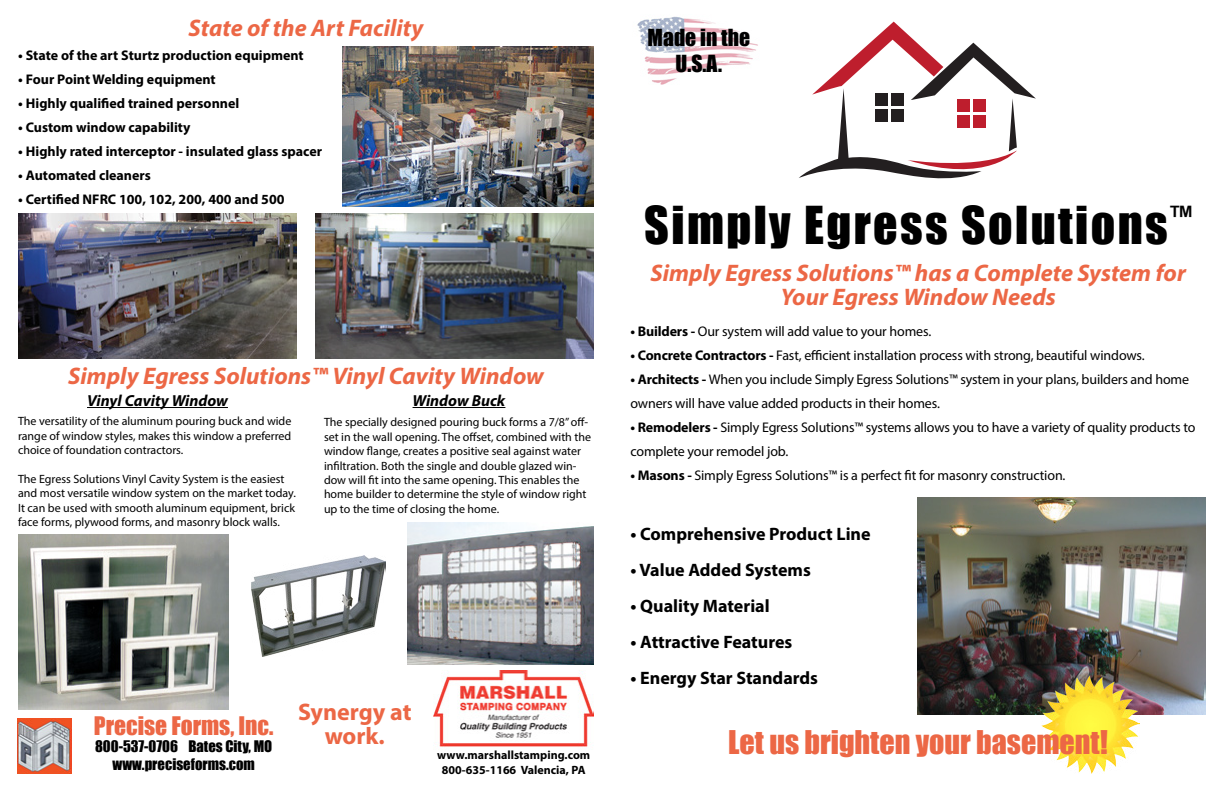
<style>
.page{position:relative;width:1224px;height:792px;background:#fff}
.page>*{position:absolute;margin:0;border:0;box-sizing:border-box;transform-origin:0 0}
.t1{font:700 62.9px "Montserrat";color:#231f20}
.t2{font:48px "Impact";letter-spacing:.05em;color:#000}
.t3{font:30px "Impact";color:#ec6745}
.t4{font:28px "Impact";color:#000}
.t5{font:italic 700 24px/24px "Myriad Pro";color:#ec6745;text-align:center}
.t6{font:700 24px/24px "Myriad Pro";color:#ec6745;text-align:center}
.t7{font:23.5px "Impact";color:#ec6745}
.t8{font:21.6px/25.9px "Impact";color:#000;text-align:center}
.t9{font:700 18px "Myriad Pro";color:#000}
.t10{font:italic 700 16px "Myriad Pro";color:#000}
.t11{font:14.7px/17.6px "Impact";color:#000;text-align:center}
.t12{font:14px/24px "Myriad Pro";letter-spacing:-.01em;color:#000}
.t13{font:700 14px "Myriad Pro";color:#000}
.t14{font:12px/14.4px "Myriad Pro";color:#000}
.t15{font:700 12px/14.4px "Myriad Pro";color:#000;text-align:center}
.s1{font-weight:700}
</style>
<div class="page">
<svg style="left:799px;top:22px;width:237px;height:157px"></svg>
<div style="left:875px;top:109px;width:12px;height:12px;background:#231f20"></div>
<div style="left:891px;top:109px;width:12px;height:12px;background:#231f20"></div>
<div style="left:875px;top:93px;width:12px;height:12px;background:#231f20"></div>
<div style="left:891px;top:93px;width:12px;height:12px;background:#231f20"></div>
<div style="left:958px;top:115px;width:12px;height:12px;background:#be1e2d"></div>
<div style="left:974px;top:115px;width:12px;height:12px;background:#be1e2d"></div>
<div style="left:958px;top:99px;width:12px;height:12px;background:#be1e2d"></div>
<div style="left:974px;top:99px;width:12px;height:12px;background:#be1e2d"></div>
<img style="left:917px;top:498px;width:289px;height:216px">
<img style="left:18px;top:214px;width:279px;height:144px">
<img style="left:315px;top:214px;width:279px;height:144px">
<img style="left:342px;top:46px;width:252px;height:160px">
<img style="left:1041px;top:675px;width:99px;height:99px">
<hr style="left:413px;top:407px;width:92px;height:1px;background:#000">
<hr style="left:87px;top:407px;width:141px;height:1px;background:#000">
<img style="left:251px;top:555px;width:135px;height:101px">
<img style="left:18px;top:535px;width:211px;height:174px">
<img style="left:408px;top:523px;width:186px;height:142px">
<img style="left:637px;top:16px;width:121px;height:69px">
<img style="left:434px;top:670px;width:160px;height:79px">
<img style="left:17px;top:719px;width:54px;height:55px">
<h3 class="t5" style="left:189px;top:15px;width:236px">State of the Art Facility</h3>
<p class="t13" style="left:18px;top:46px;width:287px">• State of the art Sturtz production equipment</p>
<p class="t13" style="left:18px;top:70px;width:199px">• Four Point Welding equipment</p>
<p class="t13" style="left:18px;top:94px;width:223px">• Highly qualified trained personnel</p>
<p class="t13" style="left:18px;top:118px;width:174px">• Custom window capability</p>
<p class="t13" style="left:18px;top:142px;width:305px">• Highly rated interceptor - insulated glass spacer</p>
<p class="t13" style="left:18px;top:166px;width:134px">• Automated cleaners</p>
<p class="t13" style="left:18px;top:190px;width:268px">• Certified NFRC 100, 102, 200, 400 and 500</p>
<h3 class="t5" style="left:68px;top:363px;width:477px">Simply Egress Solutions™ Vinyl Cavity Window</h3>
<h3 class="t10" style="left:87px;top:390px;width:142px">Vinyl Cavity Window</h3>
<h3 class="t10" style="left:413px;top:390px;width:94px">Window Buck</h3>
<p class="t14" style="left:324px;top:415px;width:269px">The specially designed pouring buck forms a 7/8” off&shy;set in the wall opening. The offset, combined with the window flange, creates a positive seal against water infiltration. Both the single and double glazed win&shy;dow will fit into the same opening. This enables the home builder to determine the style of window right up to the time of closing the home.</p>
<p class="t14" style="left:18px;top:414px;width:275px;text-align:justify">The versatility of the aluminum pouring buck and wide range of window styles, makes this window a preferred choice of foundation contractors.</p>
<p class="t14" style="left:18px;top:471px;width:279px">The Egress Solutions Vinyl Cavity System is the easiest and most versatile window system on the market today.<br>It can be used with smooth aluminum equipment, brick face forms, plywood forms, and masonry block walls.</p>
<h3 class="t7" style="left:94px;top:707px;width:181px">Precise Forms, Inc.</h3>
<p class="t11" style="left:95px;top:737px;width:179px">800-537-0706 Bates City, MO www.preciseforms.com</p>
<h3 class="t6" style="left:298px;top:699px;width:115px">Synergy at work.</h3>
<p class="t15" style="left:437px;top:748px;width:154px">www.marshallstamping.com<br>800-635-1166 Valencia, PA</p>
<h3 class="t8" style="left:648px;top:24px;width:104px">Made in the<br>U.S.A.</h3>
<h1 class="t1" style="left:651px;top:206px;width:533px">Egress Solutions</h1>
<h2 class="t2" style="left:644px;top:188px;width:525px">Simply Egress Solutions</h2>
<h3 class="t4" style="left:1170px;top:195px;width:23px">™</h3>
<h3 class="t5" style="left:651px;top:260px;width:537px">Simply Egress Solutions™ has a Complete System for<br>Your Egress Window Needs</h3>
<p class="t12" style="left:630px;top:319px;width:302px"><span class="s1">• Builders -</span> Our system will add value to your homes.</p>
<p class="t12" style="left:630px;top:343px;width:516px"><span class="s1">• Concrete Contractors -</span> Fast, efficient installation process with strong, beautiful windows.</p>
<p class="t12" style="left:630px;top:367px;width:560px"><span class="s1">• Architects -</span> When you include Simply Egress Solutions™ system in your plans, builders and home owners will have value added products in their homes.</p>
<p class="t12" style="left:630px;top:415px;width:567px"><span class="s1">• Remodelers -</span> Simply Egress Solutions™ systems allows you to have a variety of quality products to complete your remodel job.</p>
<p class="t12" style="left:630px;top:463px;width:437px"><span class="s1">• Masons -</span> Simply Egress Solutions™ is a perfect fit for masonry construction.</p>
<h3 class="t9" style="left:630px;top:522px;width:242px">• Comprehensive Product Line</h3>
<h3 class="t9" style="left:630px;top:558px;width:182px">• Value Added Systems</h3>
<h3 class="t9" style="left:630px;top:594px;width:141px">• Quality Material</h3>
<h3 class="t9" style="left:630px;top:630px;width:163px">• Attractive Features</h3>
<h3 class="t9" style="left:630px;top:666px;width:189px">• Energy Star Standards</h3>
<h3 class="t3" style="left:728px;top:719px;width:381px">Let us brighten your basement!</h3>
</div>
